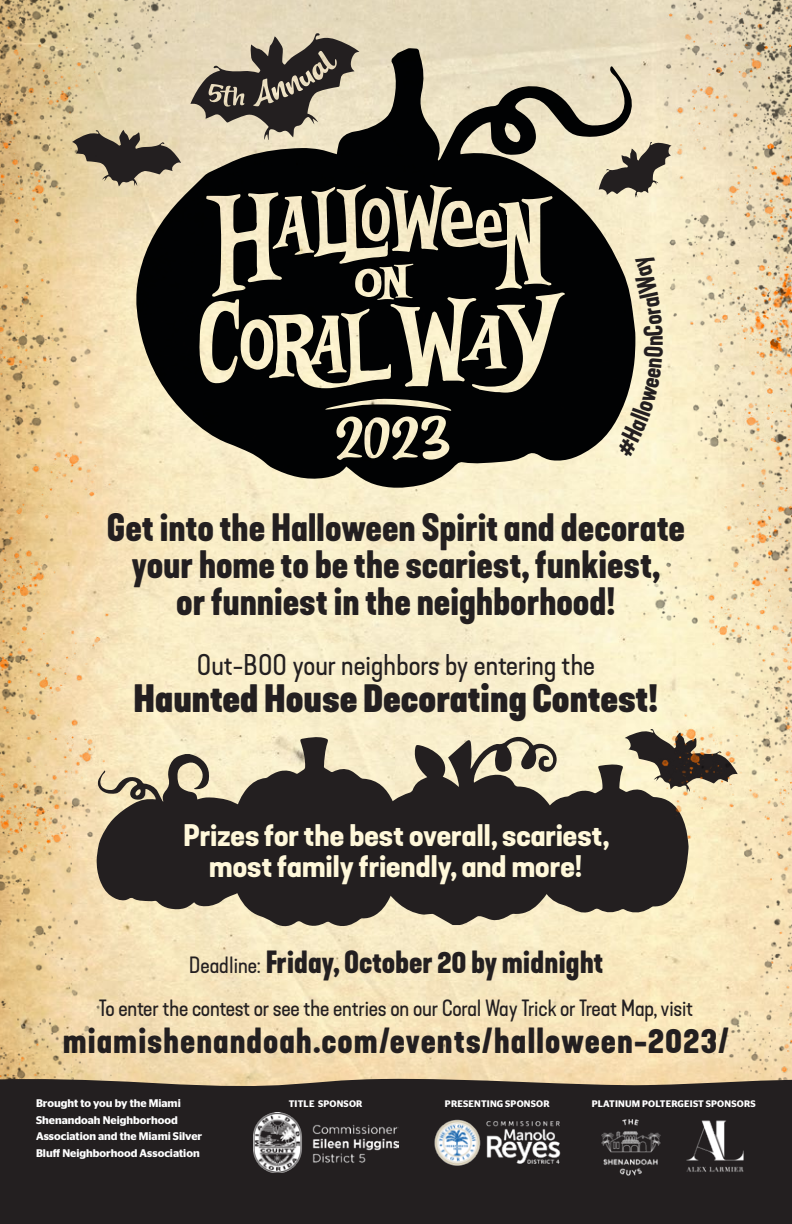
<style>
.page{position:relative;width:792px;height:1224px;background:#fff}
.page>*{position:absolute;margin:0;border:0;box-sizing:border-box;transform-origin:0 0}
.t1{font:700 37px/37.2px "Kapra Neue";letter-spacing:-.005em;color:#231f20;text-align:center}
.t2{font:900 37px "Kapra Neue";color:#231f20}
.t3{font:700 34px "Kapra Neue";letter-spacing:.025em;color:#231f20}
.t4{font:700 30px "Kapra Neue";color:#231f20}
.t5{font:700 expanded 29.2px/30.4px "Kapra Neue";color:#fff8da;text-align:center}
.t6{font:expanded 28px "Kapra Neue";color:#231f20}
.t7{font:600 24.8px "Kapra Neue";color:#231f20}
.t8{font:expanded 22px "Kapra Neue";letter-spacing:-.01em;color:#231f20}
.t9{font:600 11px/16.6px "Stag Sans";color:#fff}
.t10{font:600 9.4px "Stag Sans";letter-spacing:.02em;color:#fff}
.s1{font-weight:400;font-stretch:expanded;font-size:22px}
</style>
<div class="page">
<img style="left:0;top:0;width:792px;height:1075px">
<svg style="left:135px;top:48px;width:502px;height:441px;fill:#010203"></svg>
<svg style="left:199px;top:184px;width:366px;height:209px"></svg>
<svg style="left:323px;top:399px;width:130px;height:61px"></svg>
<svg style="left:190px;top:33px;width:169px;height:107px"></svg>
<svg style="left:96px;top:729px;width:642px;height:199px"></svg>
<svg style="left:72px;top:130px;width:109px;height:56px"></svg>
<svg style="left:599px;top:142px;width:73px;height:56px"></svg>
<svg style="left:0;top:1075px;width:792px;height:30px;fill:#231f20"></svg>
<div style="left:0;top:1105px;width:792px;height:119px;background:#231f20"></div>
<img style="left:601px;top:1119px;width:60px;height:57px">
<img style="left:686px;top:1120px;width:58px;height:52px">
<img style="left:434px;top:1119px;width:127px;height:47px">
<img style="left:253px;top:1113px;width:145px;height:60px">
<svg style="left:617px;top:346px;width:46px;height:111px"></svg>
<div style="left:635px;top:253px;width:28px;height:83px;background:#fbf0cc"></div>
<h3 class="t7" style="left:638px;top:346px;width:12px;rotate:-90deg">n</h3>
<h1 class="t1" style="left:107px;top:510px;width:580px">Get into the Halloween Spirit and decorate your home to be the scariest, funkiest,<br>or funniest in the neighborhood!</h1>
<h3 class="t6" style="left:197px;top:648px;width:400px">Out-BOO your neighbors by entering the</h3>
<h1 class="t2" style="left:134px;top:673px;width:526px">Haunted House Decorating Contest!</h1>
<h3 class="t5" style="left:183px;top:821px;width:427px">Prizes for the best overall, scariest, most family friendly, and more!</h3>
<h3 class="t4" style="left:189px;top:942px;width:416px"><span class="s1">Deadline:</span> Friday, October 20 by midnight</h3>
<h3 class="t8" style="left:99px;top:995px;width:596px">To enter the contest or see the entries on our Coral Way Trick or Treat Map, visit</h3>
<h2 class="t3" style="left:63px;top:1018px;width:668px">miamishenandoah.com/events/halloween-2023/</h2>
<p class="t9" style="left:36px;top:1095px;width:168px">Brought to you by the Miami<br>Shenandoah Neighborhood<br>Association and the Miami Silver<br>Bluff Neighborhood Association</p>
<p class="t10" style="left:289px;top:1099px;width:75px">TITLE SPONSOR</p>
<p class="t10" style="left:445px;top:1099px;width:106px">PRESENTING SPONSOR</p>
<p class="t10" style="left:592px;top:1099px;width:165px">PLATINUM POLTERGEIST SPONSORS</p>
</div>
